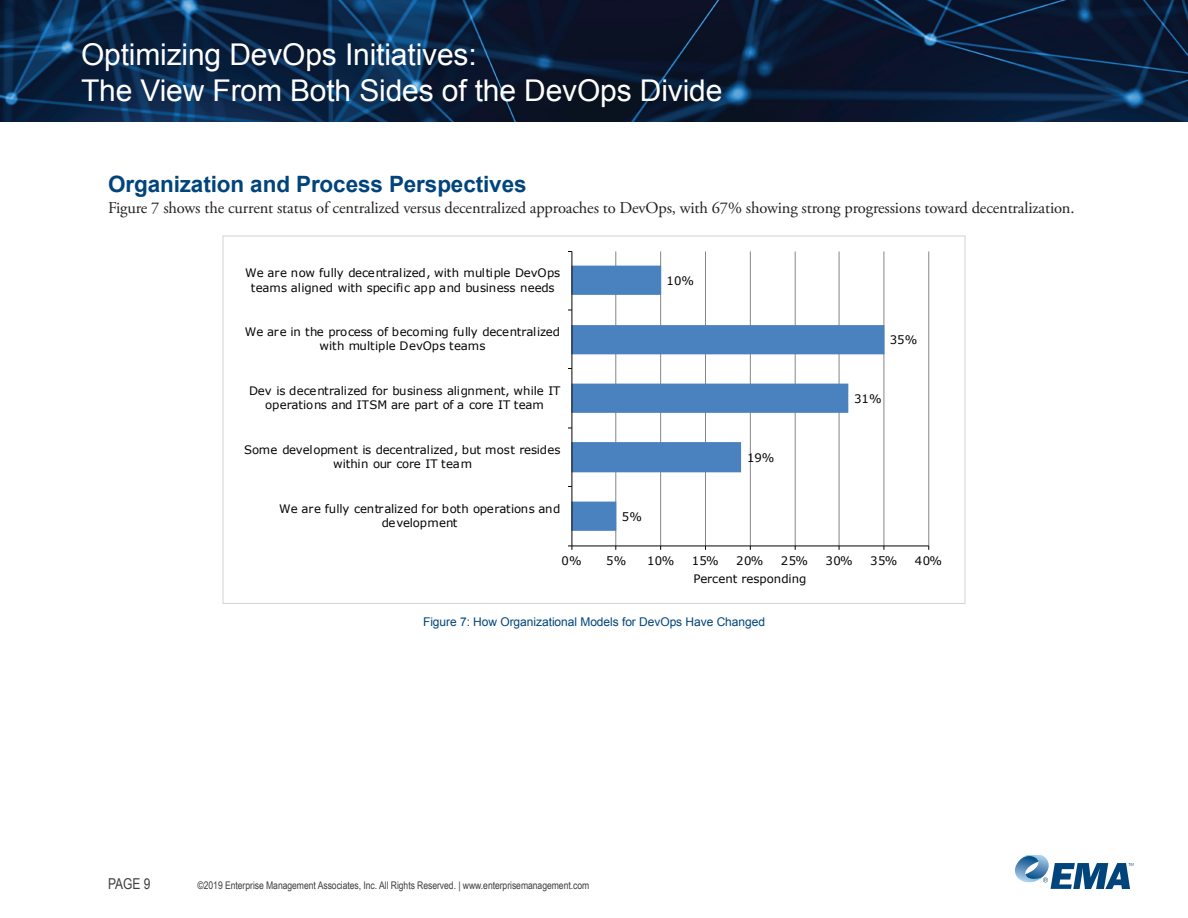
<style>
.page{position:relative;width:1188px;height:918px;background:#fff}
.page>*{position:absolute;margin:0;border:0;box-sizing:border-box;transform-origin:0 0}
.t1{font:30px/36px "Arial";letter-spacing:-.005em;color:#fff}
.t2{font:700 22.5px "Arial";letter-spacing:-.005em;color:#00447b}
.t3{font:16.5px "Adobe Garamond Pro";letter-spacing:-.01em;color:#231f20}
.t4{font:15px "Arial";color:#3e3e3f;scale:.8 1}
.t5{font:12px "Arial";letter-spacing:-.005em;color:#00447b}
.t6{font:11.7px/14.7px "Verdana";letter-spacing:-.015em;color:#040503;text-align:center}
.t7{font:10.5px "Arial Narrow";letter-spacing:-.005em;color:#3e3e3f}
</style>
<div class="page">
<img style="left:0;top:0;width:1188px;height:122px">
<svg style="left:1015px;top:855px;width:119px;height:34px"></svg>
<hr style="left:615px;top:251px;width:1px;height:295px;background:#868686">
<hr style="left:660px;top:251px;width:1px;height:295px;background:#868686">
<hr style="left:705px;top:251px;width:1px;height:295px;background:#868686">
<hr style="left:750px;top:251px;width:1px;height:295px;background:#868686">
<hr style="left:795px;top:251px;width:1px;height:295px;background:#868686">
<hr style="left:839px;top:251px;width:1px;height:295px;background:#868686">
<hr style="left:883px;top:251px;width:1px;height:295px;background:#868686">
<hr style="left:928px;top:251px;width:1px;height:295px;background:#868686">
<svg style="left:572px;top:266px;width:312px;height:265px"></svg>
<hr style="left:572px;top:545px;width:357px;height:1px;background:#040503">
<hr style="left:571px;top:251px;width:1px;height:295px;background:#040503">
<h1 class="t1" style="left:81px;top:37px;width:643px">Optimizing DevOps Initiatives:<br>The View From Both Sides of the DevOps Divide</h1>
<h2 class="t2" style="left:108px;top:169px;width:420px">Organization and Process Perspectives</h2>
<h3 class="t3" style="left:108px;top:198px;width:968px">Figure 7 shows the current status of centralized versus decentralized approaches to DevOps, with 67% showing strong progressions toward decentralization.</h3>
<p class="t6" style="left:245px;top:266px;width:317px">We are now fully decentralized, with multiple DevOps teams aligned with specific app and business needs</p>
<p class="t6" style="left:245px;top:324px;width:317px">We are in the process of becoming fully decentralized with multiple DevOps teams</p>
<p class="t6" style="left:249px;top:384px;width:313px;line-height:13.6px">Dev is decentralized for business alignment, while IT operations and ITSM are part of a core IT team</p>
<p class="t6" style="left:244px;top:442px;width:318px">Some development is decentralized, but most resides within our core IT team</p>
<p class="t6" style="left:279px;top:502px;width:283px;line-height:13.6px">We are fully centralized for both operations and development</p>
<p class="t6" style="left:667px;top:273px;width:29px">10%</p>
<p class="t6" style="left:622px;top:509px;width:22px">5%</p>
<p class="t6" style="left:747px;top:450px;width:29px">19%</p>
<p class="t6" style="left:890px;top:332px;width:29px">35%</p>
<p class="t6" style="left:854px;top:391px;width:29px">31%</p>
<p class="t6" style="left:561px;top:553px;width:22px">0%</p>
<p class="t6" style="left:606px;top:553px;width:22px">5%</p>
<p class="t6" style="left:647px;top:553px;width:29px">10%</p>
<p class="t6" style="left:692px;top:553px;width:29px">15%</p>
<p class="t6" style="left:736px;top:553px;width:29px">20%</p>
<p class="t6" style="left:781px;top:553px;width:29px">25%</p>
<p class="t6" style="left:826px;top:553px;width:29px">30%</p>
<p class="t6" style="left:870px;top:553px;width:29px">35%</p>
<p class="t6" style="left:915px;top:553px;width:29px">40%</p>
<p class="t6" style="left:694px;top:571px;width:114px">Percent responding</p>
<p class="t5" style="left:423px;top:614px;width:344px">Figure 7: How Organizational Models for DevOps Have Changed</p>
<p class="t4" style="left:108px;top:874px;width:55px">PAGE 9</p>
<p class="t7" style="left:198px;top:877px;width:393px">©2019 Enterprise Management Associates, Inc. All Rights Reserved. | www.enterprisemanagement.com</p>
</div>
